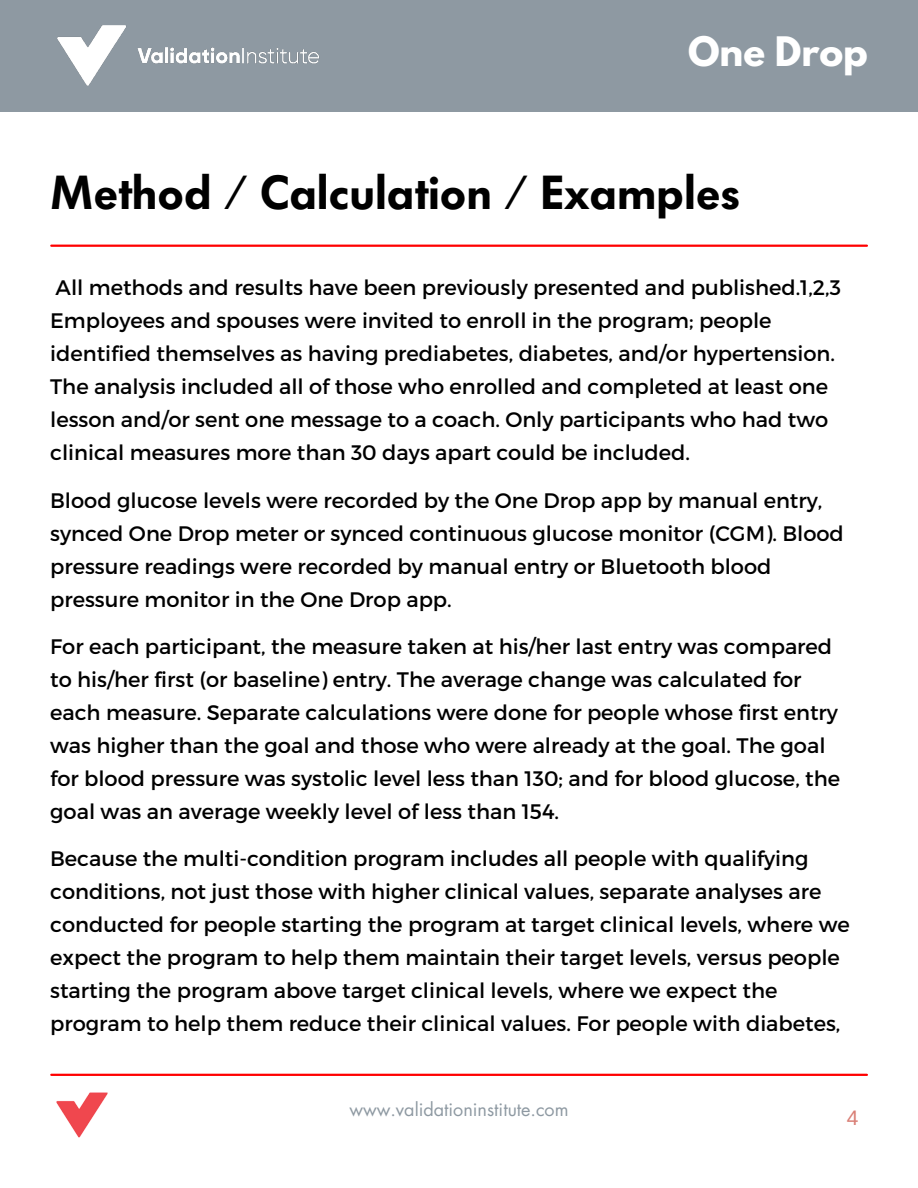
<style>
.page{position:relative;width:918px;height:1188px;background:#fff}
.page>*{position:absolute;margin:0;border:0;box-sizing:border-box;transform-origin:0 0}
.t1{font:600 47.25px "Futura BQ";color:#000}
.t2{font:700 36px "League Spartan";color:#fff}
.t3{font:21px/33px "Montserrat";color:#000}
.t4{font:21px "Arimo";color:#d97f76}
.t5{font:18px "Futura LT";color:#8e99a2}
</style>
<div class="page">
<div style="left:0;top:0;width:918px;height:111px;background:#8e99a2"></div>
<img style="left:57px;top:25px;width:262px;height:61px">
<hr style="left:51px;top:1074px;width:816px;height:2px;background:#f00">
<img style="left:56px;top:1092px;width:52px;height:46px">
<hr style="left:51px;top:245px;width:816px;height:2px;background:#f00">
<p class="t2" style="left:688px;top:34px;width:181px">One Drop</p>
<p class="t1" style="left:50px;top:165px;width:692px">Method / Calculation / Examples</p>
<p class="t3" style="left:50px;top:270px;width:792px">All methods and results have been previously presented and published.1,2,3<br>Employees and spouses were invited to enroll in the program; people identified themselves as having prediabetes, diabetes, and/or hypertension.<br>The analysis included all of those who enrolled and completed at least one lesson and/or sent one message to a coach. Only participants who had two clinical measures more than 30 days apart could be included.</p>
<p class="t3" style="left:50px;top:482px;width:795px">Blood glucose levels were recorded by the One Drop app by manual entry, synced One Drop meter or synced continuous glucose monitor (CGM). Blood pressure readings were recorded by manual entry or Bluetooth blood pressure monitor in the One Drop app.</p>
<p class="t3" style="left:50px;top:629px;width:792px">For each participant, the measure taken at his/her last entry was compared to his/her first (or baseline) entry. The average change was calculated for each measure. Separate calculations were done for people whose first entry was higher than the goal and those who were already at the goal. The goal for blood pressure was systolic level less than 130; and for blood glucose, the goal was an average weekly level of less than 154.</p>
<p class="t3" style="left:50px;top:841px;width:801px">Because the multi-condition program includes all people with qualifying conditions, not just those with higher clinical values, separate analyses are conducted for people starting the program at target clinical levels, where we expect the program to help them maintain their target levels, versus people starting the program above target clinical levels, where we expect the program to help them reduce their clinical values. For people with diabetes,</p>
<p class="t5" style="left:349px;top:1098px;width:221px">www.validationinstitute.com</p>
<p class="t4" style="left:847px;top:1106px;width:13px">4</p>
</div>
